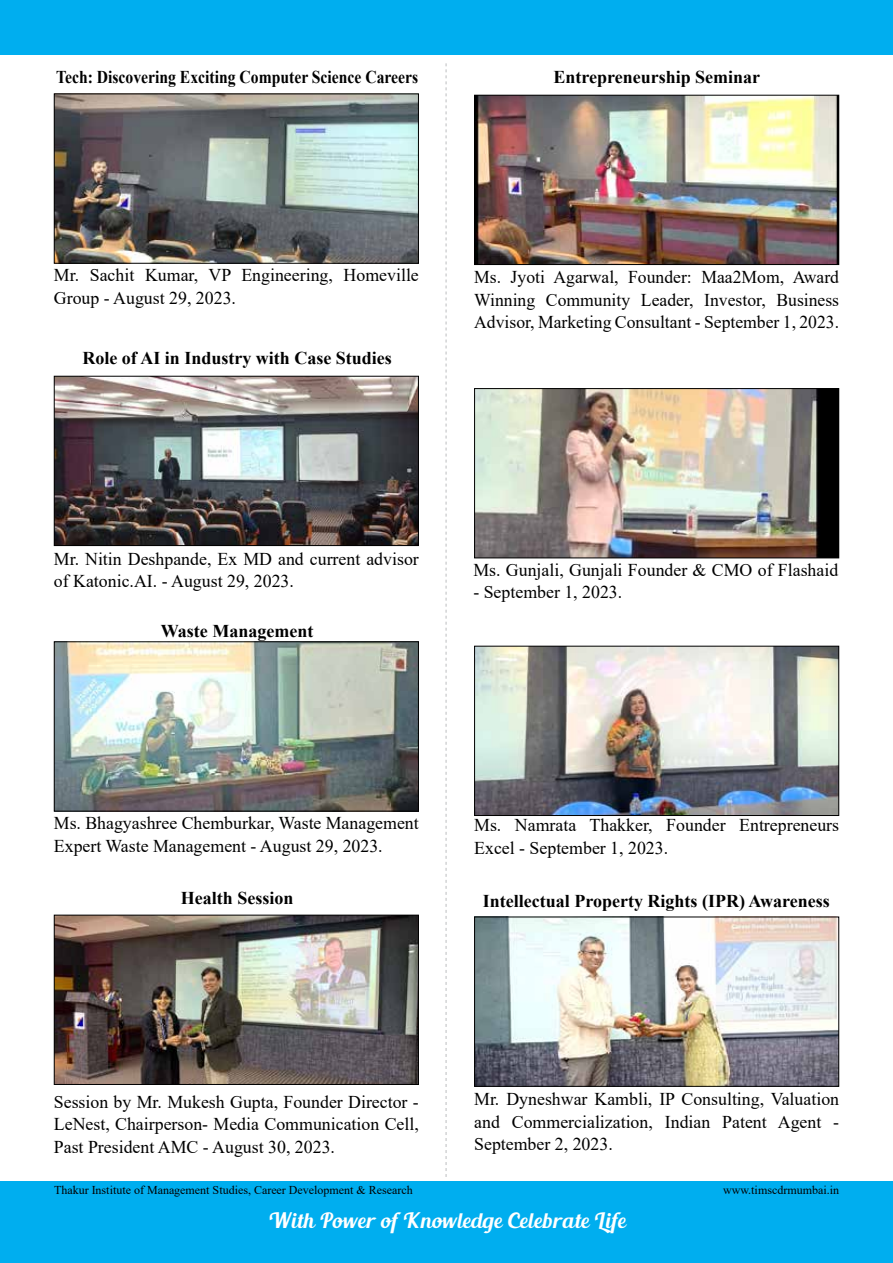
<style>
.page{position:relative;width:893px;height:1263px;background:#fff}
.page>*{position:absolute;margin:0;border:0;box-sizing:border-box;transform-origin:0 0}
.t1{font:21px "Blenda Script";letter-spacing:.025em;color:#fff}
.t2{font:18px/22.5px "Times New Roman";color:#000}
.t3{font:700 18px "Times New Roman";color:#000}
.t4{font:700 18px "Times New Roman";color:#000;scale:.87 1}
.t5{font:12px "Times New Roman";color:#000}
</style>
<div class="page">
<div style="left:0;top:1182px;width:893px;height:81px;background:#00aeef"></div>
<div style="left:0;top:0;width:893px;height:54px;background:#00aeef"></div>
<svg style="left:446px;top:63px;width:1px;height:1114px"></svg>
<img style="left:56px;top:96px;width:361px;height:166px">
<div style="left:54px;top:94px;width:365px;height:170px;border:1px solid #000"></div>
<img style="left:56px;top:378px;width:361px;height:166px">
<div style="left:54px;top:376px;width:365px;height:170px;border:1px solid #000"></div>
<img style="left:56px;top:643px;width:361px;height:166px">
<div style="left:54px;top:641px;width:365px;height:170px;border:1px solid #000"></div>
<img style="left:56px;top:917px;width:361px;height:166px">
<div style="left:54px;top:915px;width:365px;height:170px;border:1px solid #000"></div>
<img style="left:476px;top:97px;width:361px;height:166px">
<div style="left:474px;top:95px;width:365px;height:170px;border:1px solid #000"></div>
<img style="left:476px;top:390px;width:361px;height:166px">
<div style="left:474px;top:388px;width:365px;height:170px;border:1px solid #000"></div>
<img style="left:476px;top:648px;width:361px;height:166px">
<div style="left:474px;top:646px;width:365px;height:170px;border:1px solid #000"></div>
<img style="left:476px;top:918px;width:361px;height:167px">
<div style="left:474px;top:916px;width:365px;height:171px;border:1px solid #000"></div>
<p class="t4" style="left:56px;top:64px;width:418px">Tech: Discovering Exciting Computer Science Careers</p>
<p class="t3" style="left:553px;top:64px;width:208px">Entrepreneurship Seminar</p>
<p class="t2" style="left:54px;top:263px;width:366px">Mr. Sachit Kumar, VP Engineering, Homeville<br>Group - August 29, 2023.</p>
<p class="t3" style="left:82px;top:345px;width:311px">Role of AI in Industry with Case Studies</p>
<p class="t2" style="left:474px;top:265px;width:366px;text-align:justify">Ms. Jyoti Agarwal, Founder: Maa2Mom, Award Winning Community Leader, Investor, Business Advisor, Marketing Consultant - September 1, 2023.</p>
<p class="t2" style="left:54px;top:547px;width:366px">Mr. Nitin Deshpande, Ex MD and current advisor of Katonic.AI. - August 29, 2023.</p>
<p class="t3" style="left:161px;top:618px;width:154px">Waste Management</p>
<p class="t2" style="left:473px;top:558px;width:366px">Ms. Gunjali, Gunjali Founder &amp; CMO of Flashaid</p>
<p class="t2" style="left:473px;top:580px;width:150px">- September 1, 2023.</p>
<p class="t2" style="left:54px;top:811px;width:366px">Ms. Bhagyashree Chemburkar, Waste Management<br>Expert Waste Management - August 29, 2023.</p>
<p class="t3" style="left:181px;top:885px;width:114px">Health Session</p>
<p class="t2" style="left:474px;top:813px;width:366px">Ms. Namrata Thakker, Founder Entrepreneurs<br>Excel - September 1, 2023.</p>
<p class="t3" style="left:483px;top:888px;width:348px">Intellectual Property Rights (IPR) Awareness</p>
<p class="t2" style="left:54px;top:1090px;width:366px;text-align:justify">Session by Mr. Mukesh Gupta, Founder Director - LeNest, Chairperson- Media Communication Cell, Past President AMC - August 30, 2023.</p>
<p class="t2" style="left:474px;top:1087px;width:366px;text-align:justify">Mr. Dyneshwar Kambli, IP Consulting, Valuation and Commercialization, Indian Patent Agent - September 2, 2023.</p>
<p class="t5" style="left:54px;top:1181px;width:360px">Thakur Institute of Management Studies, Career Development &amp; Research</p>
<p class="t5" style="left:723px;top:1181px;width:117px">www.timscdrmumbai.in</p>
<p class="t1" style="left:268px;top:1207px;width:359px">With Power of Knowledge Celebrate Life</p>
</div>
